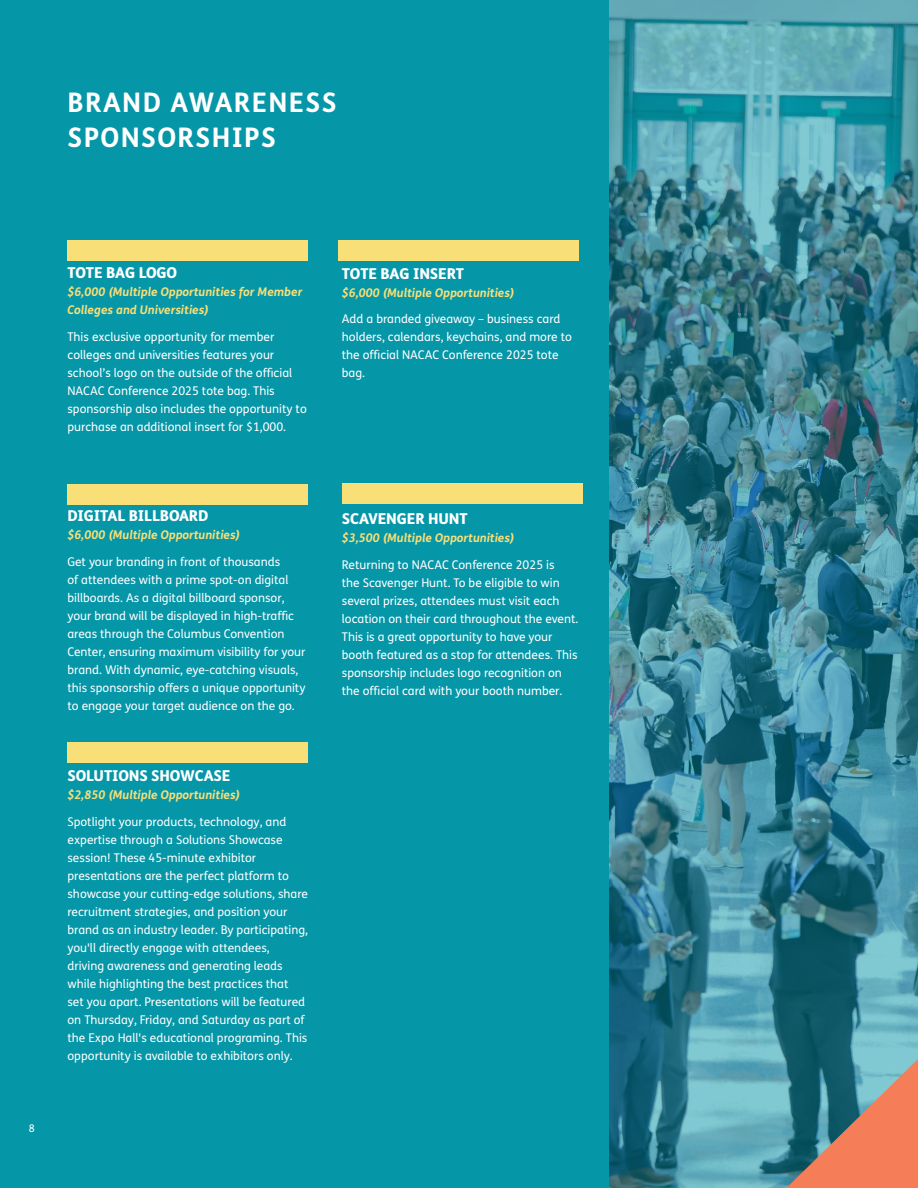
<style>
.page{position:relative;width:918px;height:1188px;background:#0596a8}
.page>*{position:absolute;margin:0;border:0;box-sizing:border-box;transform-origin:0 0}
.t1{font:700 27px/36px "FS Me";letter-spacing:.05em;color:#fff}
.t2{font:800 15px "FS Me";letter-spacing:-.01em;color:#fff}
.t3{font:12px/18px "FS Me";color:#fff}
.t4{font:italic 700 12px/18px "FS Me";color:#f8df77}
.t5{font:10.5px "FS Me";color:#fff}
</style>
<div class="page">
<img style="left:610px;top:0;width:308px;height:1188px">
<svg style="left:786px;top:1059px;width:132px;height:129px"></svg>
<div style="left:68px;top:240px;width:240px;height:20px;background:#f8df77"></div>
<div style="left:342px;top:483px;width:241px;height:20px;background:#f8df77"></div>
<div style="left:339px;top:240px;width:240px;height:20px;background:#f8df77"></div>
<div style="left:68px;top:484px;width:240px;height:21px;background:#f8df77"></div>
<div style="left:68px;top:743px;width:240px;height:20px;background:#f8df77"></div>
<h1 class="t1" style="left:68px;top:83px;width:271px">BRAND AWARENESS<br>SPONSORSHIPS</h1>
<p class="t5" style="left:29px;top:1121px;width:7px">8</p>
<p class="t2" style="left:68px;top:261px;width:111px">TOTE BAG LOGO</p>
<p class="t4" style="left:68px;top:283px;width:236px">$6,000 (Multiple Opportunities for Member<br>Colleges and Universities)</p>
<p class="t3" style="left:68px;top:327px;width:241px">This exclusive opportunity for member colleges and universities features your school’s logo on the outside of the official NACAC Conference 2025 tote bag. This sponsorship also includes the opportunity to purchase an additional insert for $1,000.</p>
<p class="t2" style="left:68px;top:504px;width:142px">DIGITAL BILLBOARD</p>
<p class="t4" style="left:68px;top:525px;width:174px">$6,000 (Multiple Opportunities)</p>
<p class="t3" style="left:68px;top:552px;width:240px">Get your branding in front of thousands<br>of attendees with a prime spot-on digital billboards. As a digital billboard sponsor, your brand will be displayed in high-traffic areas through the Columbus Convention Center, ensuring maximum visibility for your brand. With dynamic, eye-catching visuals, this sponsorship offers a unique opportunity to engage your target audience on the go.</p>
<p class="t2" style="left:68px;top:764px;width:165px">SOLUTIONS SHOWCASE</p>
<p class="t4" style="left:68px;top:785px;width:174px">$2,850 (Multiple Opportunities)</p>
<p class="t3" style="left:68px;top:812px;width:242px">Spotlight your products, technology, and expertise through a Solutions Showcase session! These 45-minute exhibitor presentations are the perfect platform to showcase your cutting-edge solutions, share recruitment strategies, and position your brand as an industry leader. By participating, you'll directly engage with attendees, driving awareness and generating leads while highlighting the best practices that<br>set you apart. Presentations will be featured on Thursday, Friday, and Saturday as part of the Expo Hall's educational programing. This opportunity is available to exhibitors only.</p>
<p class="t2" style="left:342px;top:262px;width:124px">TOTE BAG INSERT</p>
<p class="t4" style="left:342px;top:283px;width:174px">$6,000 (Multiple Opportunities)</p>
<p class="t3" style="left:342px;top:310px;width:232px">Add a branded giveaway – business card holders, calendars, keychains, and more to the official NACAC Conference 2025 tote bag.</p>
<p class="t2" style="left:342px;top:507px;width:127px">SCAVENGER HUNT</p>
<p class="t4" style="left:342px;top:528px;width:174px">$3,500 (Multiple Opportunities)</p>
<p class="t3" style="left:342px;top:555px;width:238px">Returning to NACAC Conference 2025 is<br>the Scavenger Hunt. To be eligible to win several prizes, attendees must visit each location on their card throughout the event.<br>This is a great opportunity to have your booth featured as a stop for attendees. This sponsorship includes logo recognition on the official card with your booth number.</p>
</div>
